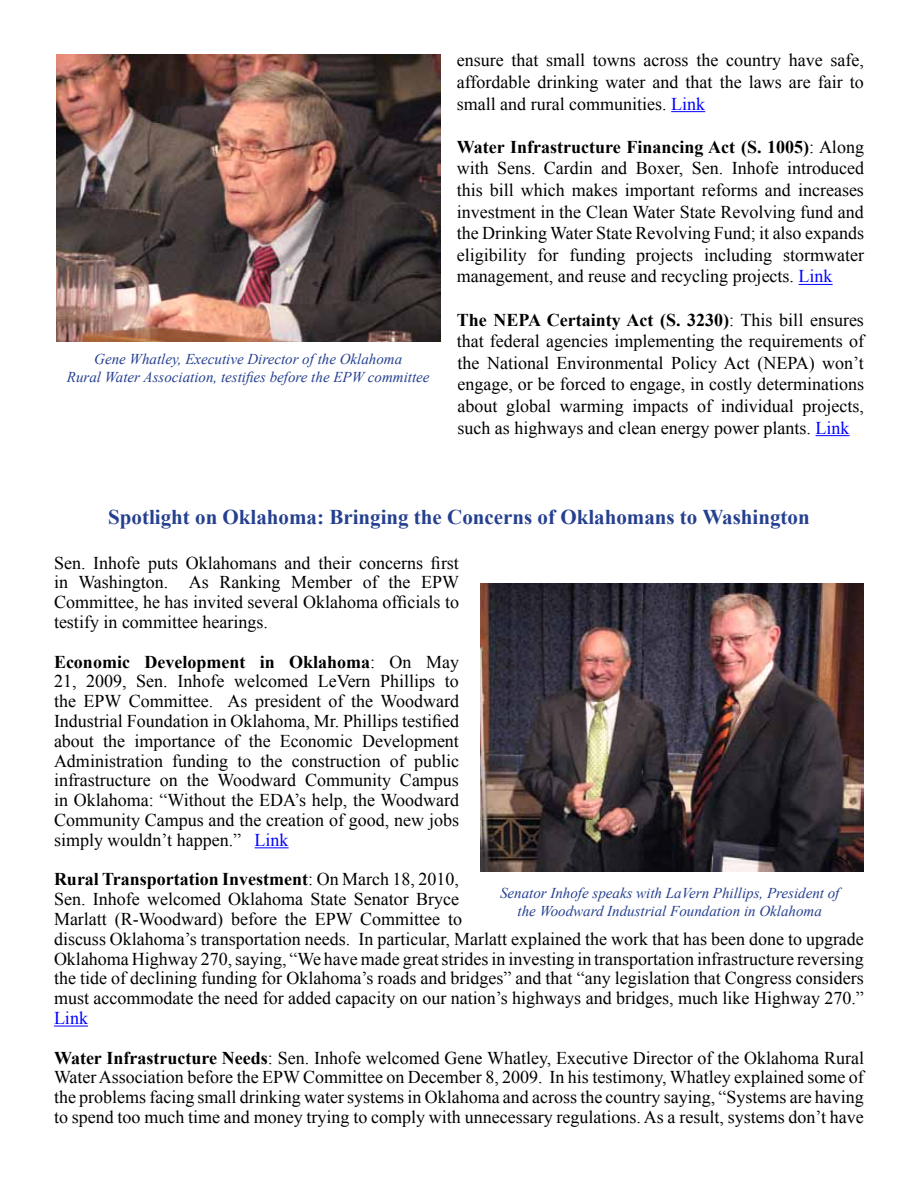
<style>
.page{position:relative;width:918px;height:1188px;background:#fff}
.page>*{position:absolute;margin:0;border:0;box-sizing:border-box;transform-origin:0 0}
.t1{font:700 21px "Times New Roman";color:#25408f}
.t2{font:18px/19.8px "Times New Roman";color:#000;text-align:justify}
.t3{font:italic 15px/18px "Times New Roman";color:#25408f;text-align:center}
.s1{color:#00f}
.s2{font-weight:700}
</style>
<div class="page">
<hr style="left:671px;top:111px;width:34px;height:1px;background:#00f">
<hr style="left:799px;top:284px;width:34px;height:1px;background:#00f">
<hr style="left:816px;top:435px;width:34px;height:1px;background:#00f">
<hr style="left:255px;top:847px;width:34px;height:1px;background:#00f">
<hr style="left:54px;top:1026px;width:34px;height:1px;background:#00f">
<img style="left:56px;top:54px;width:384px;height:288px">
<img style="left:480px;top:583px;width:384px;height:288px">
<p class="t3" style="left:67px;top:349px;width:364px">Gene Whatley, Executive Director of the Oklahoma<br>Rural Water Association, testifies before the EPW committee</p>
<p class="t2" style="left:457px;top:49px;width:409px;line-height:21.6px">ensure that small towns across the country have safe, affordable drinking water and that the laws are fair to small and rural communities. <span class="s1">Link</span></p>
<p class="t2" style="left:457px;top:136px;width:409px;line-height:21.6px"><span class="s2">Water Infrastructure Financing Act (S. 1005)</span>: Along with Sens. Cardin and Boxer, Sen. Inhofe introduced this bill which makes important reforms and increases investment in the Clean Water State Revolving fund and the Drinking Water State Revolving Fund; it also expands eligibility for funding projects including stormwater management, and reuse and recycling projects. <span class="s1">Link</span></p>
<p class="t2" style="left:457px;top:309px;width:409px;line-height:21.6px"><span class="s2">The NEPA Certainty Act (S. 3230)</span>: This bill ensures that federal agencies implementing the requirements of the National Environmental Policy Act (NEPA) won’t engage, or be forced to engage, in costly determinations about global warming impacts of individual projects, such as highways and clean energy power plants. <span class="s1">Link</span></p>
<p class="t1" style="left:108px;top:502px;width:703px">Spotlight on Oklahoma: Bringing the Concerns of Oklahomans to Washington</p>
<p class="t2" style="left:54px;top:552px;width:407px">Sen. Inhofe puts Oklahomans and their concerns first in Washington. As Ranking Member of the EPW Committee, he has invited several Oklahoma officials to testify in committee hearings.</p>
<p class="t2" style="left:54px;top:651px;width:407px"><span class="s2">Economic Development in Oklahoma</span>: On May 21, 2009, Sen. Inhofe welcomed LeVern Phillips to the EPW Committee. As president of the Woodward Industrial Foundation in Oklahoma, Mr. Phillips testified about the importance of the Economic Development Administration funding to the construction of public infrastructure on the Woodward Community Campus in Oklahoma: “Without the EDA’s help, the Woodward Community Campus and the creation of good, new jobs simply wouldn’t happen.” <span class="s1">Link</span></p>
<p class="t2" style="left:54px;top:869px;width:811px;text-align:left"><span class="s2">Rural Transportation Investment</span>: On March 18, 2010,<br>Sen. Inhofe welcomed Oklahoma State Senator Bryce<br>Marlatt (R-Woodward) before the EPW Committee to<br>discuss Oklahoma’s transportation needs. In particular, Marlatt explained the work that has been done to upgrade Oklahoma Highway 270, saying, “We have made great strides in investing in transportation infrastructure reversing the tide of declining funding for Oklahoma’s roads and bridges” and that “any legislation that Congress considers must accommodate the need for added capacity on our nation’s highways and bridges, much like Highway 270.”</p>
<p class="t2" style="left:54px;top:998px;width:812px;line-height:39.6px"><span class="s1">Link<br></span><span class="s2">Water Infrastructure Needs</span>: Sen. Inhofe welcomed Gene Whatley, Executive Director of the Oklahoma Rural</p>
<p class="t2" style="left:54px;top:1067px;width:811px">Water Association before the EPW Committee on December 8, 2009. In his testimony, Whatley explained some of the problems facing small drinking water systems in Oklahoma and across the country saying, “Systems are having to spend too much time and money trying to comply with unnecessary regulations. As a result, systems don’t have</p>
<p class="t3" style="left:500px;top:884px;width:341px">Senator Inhofe speaks with LaVern Phillips, President of the Woodward Industrial Foundation in Oklahoma</p>
</div>
